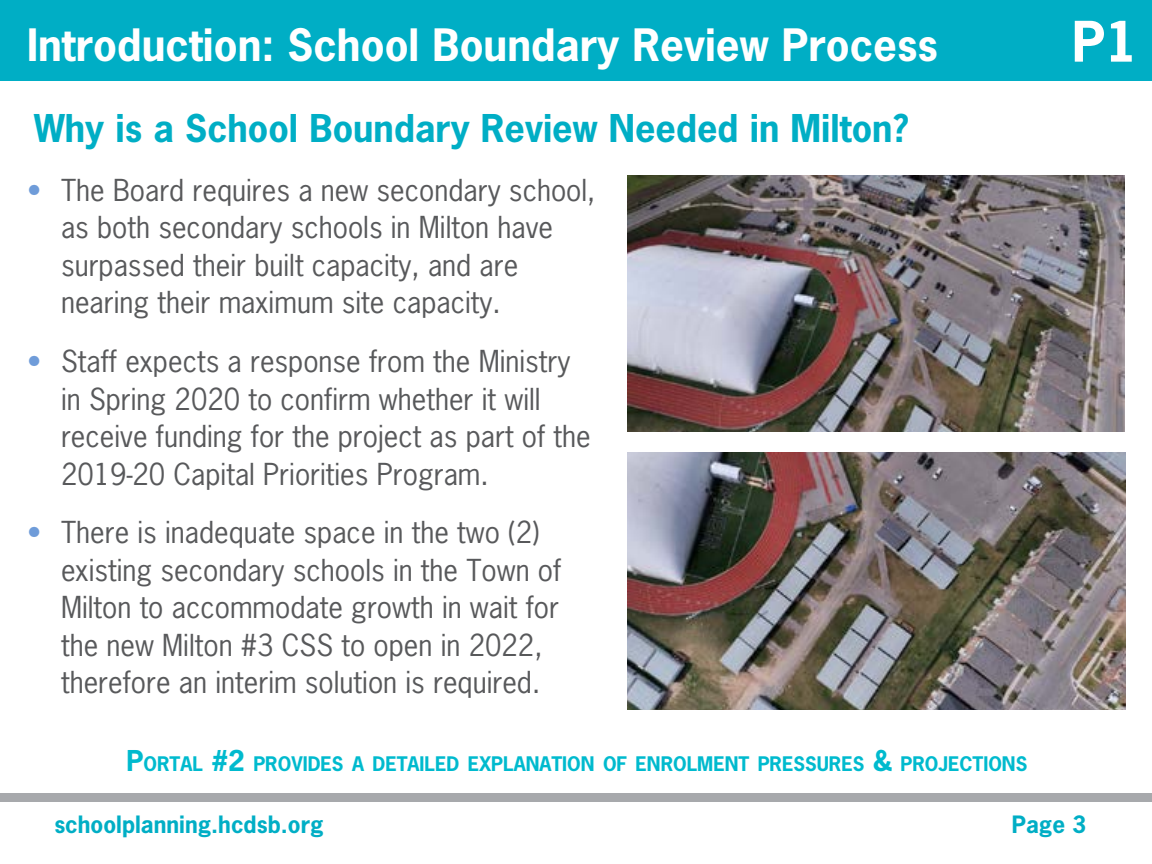
<style>
.page{position:relative;width:1152px;height:864px;background:#fff}
.page>*{position:absolute;margin:0;border:0;box-sizing:border-box;transform-origin:0 0}
.t1{font:700 52.5px "News Gothic";color:#fff}
.t2{font:700 42px "News Gothic";color:#fff}
.t3{font:700 36px "News Gothic";color:#00aec5}
.t4{font:28.5px/37.5px "News Gothic";color:#58595b}
.t5{font:700 22.5px "News Gothic";color:#00aec5}
.t6{font:700 18.9px "News Gothic";color:#00bace}
.s1{color:#6f9cd9}
.s2{font-size:27px}
</style>
<div class="page">
<div style="left:0;top:0;width:1152px;height:81px;background:#00aec5"></div>
<div style="left:0;top:793px;width:1152px;height:8px;background:#a7a9ac"></div>
<img style="left:628px;top:175px;width:497px;height:257px">
<img style="left:628px;top:453px;width:497px;height:257px">
<h2 class="t2" style="left:27px;top:17px;width:912px">Introduction: School Boundary Review Process</h2>
<p class="t3" style="left:34px;top:105px;width:876px">Why is a School Boundary Review Needed in Milton?</p>
<p class="t4" style="left:61px;top:171px;width:536px;text-indent:-34px"><span class="s1">•</span> The Board requires a new secondary school, as both secondary schools in Milton have surpassed their built capacity, and are nearing their maximum site capacity.</p>
<p class="t4" style="left:61px;top:342px;width:531px;text-indent:-34px"><span class="s1">•</span> Staff expects a response from the Ministry in Spring 2020 to confirm whether it will receive funding for the project as part of the 2019-20 Capital Priorities Program.</p>
<p class="t4" style="left:61px;top:514px;width:502px;text-indent:-34px"><span class="s1">•</span> There is inadequate space in the two (2) existing secondary schools in the Town of Milton to accommodate growth in wait for the new Milton #3 CSS to open in 2022, therefore an interim solution is required.</p>
<p class="t6" style="left:127px;top:751px;width:902px"><span class="s2">P</span>ORTAL <span class="s2">#2</span> PROVIDES A DETAILED EXPLANATION OF ENROLMENT PRESSURES <span class="s2">&amp;</span> PROJECTIONS</p>
<h1 class="t1" style="left:1072px;top:7px;width:67px">P1</h1>
<p class="t5" style="left:54px;top:809px;width:271px">schoolplanning.hcdsb.org</p>
<p class="t5" style="left:1012px;top:809px;width:76px">Page 3</p>
</div>
